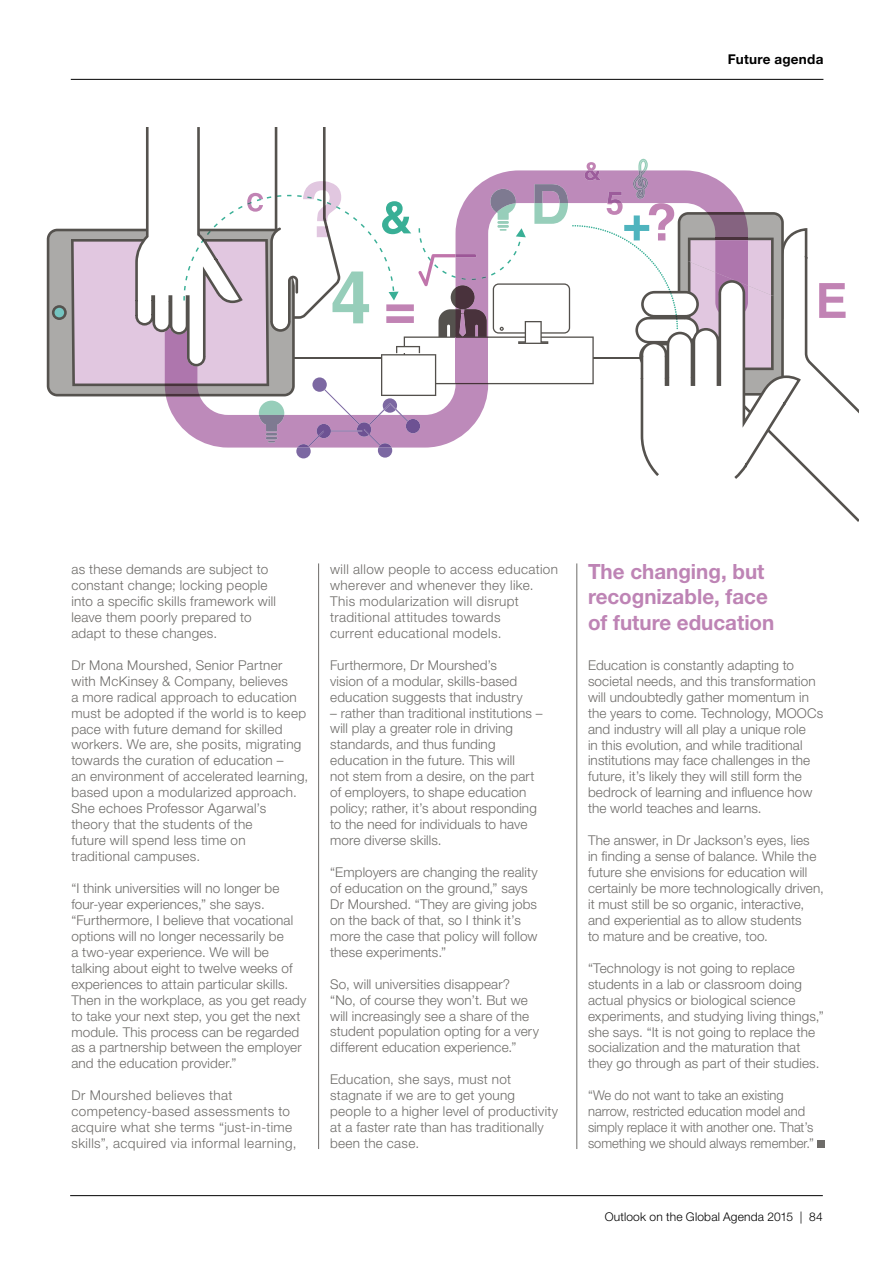
<style>
.page{position:relative;width:893px;height:1263px;background:#fff}
.page>*{position:absolute;margin:0;border:0;box-sizing:border-box;transform-origin:0 0}
.t1{font:700 21px/25.2px "Helvetica Neue LT Std";color:#be84b5}
.t2{font:300 13.5px/15.9px "Helvetica Neue LT Std";letter-spacing:.01em;color:#6e6c69}
.t3{font:300 13.5px/15.9px "Helvetica Neue LT Std";letter-spacing:.03em;color:#6e6c69}
.t4{font:300 13.5px/15.9px "Helvetica Neue LT Std";letter-spacing:.01em;color:#6e6c69;scale:.96 1}
.t5{font:700 13.5px "Helvetica Neue LT Std";letter-spacing:.02em;color:#000}
.t6{font:300 12px "Helvetica Neue LT Std";letter-spacing:.015em;color:#000}
</style>
<div class="page">
<hr style="left:71px;top:79px;width:752px;height:1px;background:#000">
<hr style="left:70px;top:1195px;width:753px;height:1px;background:#000">
<svg style="left:47px;top:128px;width:812px;height:394px"></svg>
<div style="left:817px;top:1140px;width:8px;height:8px;background:#6e6c69"></div>
<hr style="left:318px;top:563px;width:1px;height:586px;background:#6e6c69">
<hr style="left:576px;top:563px;width:1px;height:586px;background:#6e6c69">
<p class="t5" style="left:728px;top:51px;width:97px">Future agenda</p>
<p class="t2" style="left:71px;top:561px;width:206px">as these demands are subject to constant change; locking people into a specific skills framework will leave them poorly prepared to adapt to these changes.</p>
<p class="t2" style="left:71px;top:657px;width:238px">Dr Mona Mourshed, Senior Partner with McKinsey &amp; Company, believes<br>a more radical approach to education must be adopted if the world is to keep pace with future demand for skilled workers. We are, she posits, migrating towards the curation of education –<br>an environment of accelerated learning, based upon a modularized approach.<br>She echoes Professor Agarwal’s<br>theory that the students of the<br>future will spend less time on<br>traditional campuses.</p>
<p class="t2" style="left:71px;top:880px;width:236px">“I think universities will no longer be four-year experiences,” she says. “Furthermore, I believe that vocational options will no longer necessarily be<br>a two-year experience. We will be talking about eight to twelve weeks of experiences to attain particular skills.<br>Then in the workplace, as you get ready to take your next step, you get the next module. This process can be regarded as a partnership between the employer and the education provider.”</p>
<p class="t3" style="left:71px;top:1087px;width:227px">Dr Mourshed believes that competency-based assessments to acquire what she terms “just-in-time skills”, acquired via informal learning,</p>
<p class="t3" style="left:330px;top:561px;width:229px">will allow people to access education wherever and whenever they like.<br>This modularization will disrupt traditional attitudes towards<br>current educational models.</p>
<p class="t2" style="left:330px;top:657px;width:194px">Furthermore, Dr Mourshed’s vision of a modular, skills-based education suggests that industry</p>
<p class="t2" style="left:330px;top:704px;width:214px">– rather than traditional institutions – will play a greater role in driving standards, and thus funding education in the future. This will<br>not stem from a desire, on the part of employers, to shape education policy; rather, it’s about responding to the need for individuals to have more diverse skills.</p>
<p class="t2" style="left:330px;top:864px;width:209px">“Employers are changing the reality of education on the ground,” says<br>Dr Mourshed. “They are giving jobs on the back of that, so I think it’s more the case that policy will follow these experiments.”</p>
<p class="t2" style="left:330px;top:975px;width:210px">So, will universities disappear? “No, of course they won’t. But we will increasingly see a share of the student population opting for a very different education experience.”</p>
<p class="t2" style="left:330px;top:1071px;width:230px">Education, she says, must not stagnate if we are to get young people to a higher level of productivity at a faster rate than has traditionally been the case.</p>
<h1 class="t1" style="left:588px;top:559px;width:188px">The changing, but recognizable, face of future education</h1>
<p class="t2" style="left:588px;top:657px;width:237px">Education is constantly adapting to societal needs, and this transformation will undoubtedly gather momentum in the years to come. Technology, MOOCs and industry will all play a unique role<br>in this evolution, and while traditional institutions may face challenges in the future, it’s likely they will still form the bedrock of learning and influence how the world teaches and learns.</p>
<p class="t2" style="left:588px;top:832px;width:238px">The answer, in Dr Jackson’s eyes, lies<br>in finding a sense of balance. While the future she envisions for education will certainly be more technologically driven, it must still be so organic, interactive, and experiential as to allow students<br>to mature and be creative, too.</p>
<p class="t2" style="left:588px;top:960px;width:237px">“Technology is not going to replace students in a lab or classroom doing actual physics or biological science experiments, and studying living things,” she says. “It is not going to replace the socialization and the maturation that they go through as part of their studies.</p>
<p class="t4" style="left:588px;top:1087px;width:237px">“We do not want to take an existing narrow, restricted education model and simply replace it with another one. That’s something we should always remember.”</p>
<p class="t6" style="left:605px;top:1209px;width:220px">Outlook on the Global Agenda 2015 | 84</p>
</div>
